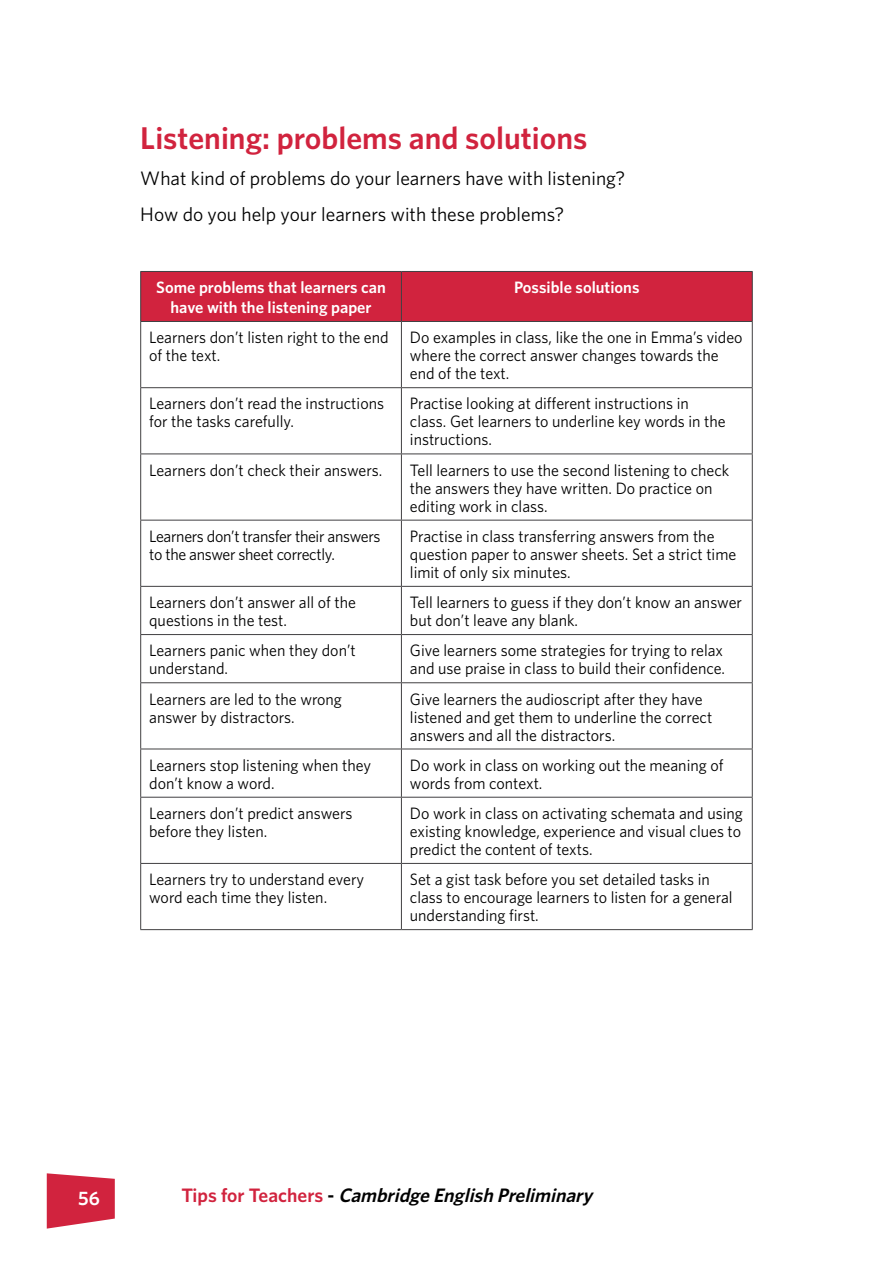
<style>
.page{position:relative;width:893px;height:1263px;background:#fff}
.page>*{position:absolute;margin:0;border:0;box-sizing:border-box;transform-origin:0 0}
.t1{font:600 31.5px "Whitney";color:#d1233e}
.t2{font:19.5px/36.2px "Whitney";color:#000}
.t3{font:italic 600 19.5px "Whitney";color:#000}
.t4{font:600 19.5px "Whitney";color:#fff}
.t5{font:16.5px/18px "Whitney";color:#000}
.t6{font:600 16.5px/19.8px "Whitney";color:#fff;text-align:center}
.t7{font:16.5px/18px "Whitney";letter-spacing:-.02em;color:#000}
.s1{font-style:normal;color:#d1233e}
.s2{font-style:normal}
</style>
<div class="page">
<svg style="left:47px;top:1173px;width:68px;height:55px;background:#d74158"></svg>
<div style="left:141px;top:272px;width:611px;height:49px;background:#d1233e"></div>
<hr style="left:140px;top:271px;width:261px;height:1px;background:#414042">
<hr style="left:140px;top:272px;width:1px;height:49px;background:#414042">
<hr style="left:401px;top:271px;width:352px;height:1px;background:#414042">
<hr style="left:401px;top:272px;width:1px;height:49px;background:#414042">
<hr style="left:752px;top:272px;width:1px;height:49px;background:#414042">
<hr style="left:140px;top:321px;width:261px;height:1px;background:#414042">
<hr style="left:140px;top:322px;width:1px;height:65px;background:#414042">
<hr style="left:401px;top:321px;width:352px;height:1px;background:#414042">
<hr style="left:401px;top:322px;width:1px;height:65px;background:#414042">
<hr style="left:752px;top:322px;width:1px;height:65px;background:#414042">
<hr style="left:140px;top:387px;width:261px;height:1px;background:#414042">
<hr style="left:140px;top:388px;width:1px;height:65px;background:#414042">
<hr style="left:401px;top:387px;width:352px;height:1px;background:#414042">
<hr style="left:401px;top:388px;width:1px;height:65px;background:#414042">
<hr style="left:752px;top:388px;width:1px;height:65px;background:#414042">
<hr style="left:140px;top:453px;width:261px;height:1px;background:#414042">
<hr style="left:140px;top:454px;width:1px;height:66px;background:#414042">
<hr style="left:401px;top:453px;width:352px;height:1px;background:#414042">
<hr style="left:401px;top:454px;width:1px;height:66px;background:#414042">
<hr style="left:752px;top:454px;width:1px;height:66px;background:#414042">
<hr style="left:140px;top:520px;width:261px;height:1px;background:#414042">
<hr style="left:140px;top:520px;width:1px;height:66px;background:#414042">
<hr style="left:401px;top:520px;width:352px;height:1px;background:#414042">
<hr style="left:401px;top:520px;width:1px;height:66px;background:#414042">
<hr style="left:752px;top:520px;width:1px;height:66px;background:#414042">
<hr style="left:140px;top:586px;width:261px;height:1px;background:#414042">
<hr style="left:140px;top:587px;width:1px;height:47px;background:#414042">
<hr style="left:401px;top:586px;width:352px;height:1px;background:#414042">
<hr style="left:401px;top:587px;width:1px;height:47px;background:#414042">
<hr style="left:752px;top:587px;width:1px;height:47px;background:#414042">
<hr style="left:140px;top:634px;width:261px;height:1px;background:#414042">
<hr style="left:140px;top:635px;width:1px;height:47px;background:#414042">
<hr style="left:401px;top:634px;width:352px;height:1px;background:#414042">
<hr style="left:401px;top:635px;width:1px;height:47px;background:#414042">
<hr style="left:752px;top:635px;width:1px;height:47px;background:#414042">
<hr style="left:140px;top:682px;width:261px;height:1px;background:#414042">
<hr style="left:140px;top:683px;width:1px;height:66px;background:#414042">
<hr style="left:401px;top:682px;width:352px;height:1px;background:#414042">
<hr style="left:401px;top:683px;width:1px;height:66px;background:#414042">
<hr style="left:752px;top:683px;width:1px;height:66px;background:#414042">
<hr style="left:140px;top:749px;width:261px;height:1px;background:#414042">
<hr style="left:140px;top:749px;width:1px;height:48px;background:#414042">
<hr style="left:401px;top:749px;width:352px;height:1px;background:#414042">
<hr style="left:401px;top:749px;width:1px;height:48px;background:#414042">
<hr style="left:752px;top:749px;width:1px;height:48px;background:#414042">
<hr style="left:140px;top:797px;width:261px;height:1px;background:#414042">
<hr style="left:140px;top:797px;width:1px;height:66px;background:#414042">
<hr style="left:401px;top:797px;width:352px;height:1px;background:#414042">
<hr style="left:401px;top:797px;width:1px;height:66px;background:#414042">
<hr style="left:752px;top:797px;width:1px;height:66px;background:#414042">
<hr style="left:140px;top:863px;width:261px;height:1px;background:#414042">
<hr style="left:140px;top:864px;width:1px;height:65px;background:#414042">
<hr style="left:401px;top:863px;width:352px;height:1px;background:#414042">
<hr style="left:401px;top:864px;width:1px;height:65px;background:#414042">
<hr style="left:752px;top:864px;width:1px;height:65px;background:#414042">
<hr style="left:140px;top:929px;width:261px;height:1px;background:#414042">
<hr style="left:401px;top:929px;width:352px;height:1px;background:#414042">
<h1 class="t1" style="left:140px;top:117px;width:449px">Listening: problems and solutions</h1>
<p class="t2" style="left:140px;top:159px;width:486px">What kind of problems do your learners have with listening?<br>How do you help your learners with these problems?</p>
<p class="t6" style="left:156px;top:277px;width:231px">Some problems that learners can have with the listening paper</p>
<p class="t6" style="left:514px;top:277px;width:127px">Possible solutions</p>
<p class="t5" style="left:149px;top:328px;width:241px">Learners don’t listen right to the end of the text.</p>
<p class="t5" style="left:410px;top:328px;width:334px">Do examples in class, like the one in Emma’s video where the correct answer changes towards the end of the text.</p>
<p class="t5" style="left:149px;top:394px;width:236px">Learners don’t read the instructions for the tasks carefully.</p>
<p class="t5" style="left:410px;top:394px;width:317px">Practise looking at different instructions in class. Get learners to underline key words in the instructions.</p>
<p class="t5" style="left:149px;top:460px;width:235px">Learners don’t check their answers.</p>
<p class="t5" style="left:410px;top:460px;width:321px">Tell learners to use the second listening to check the answers they have written. Do practice on editing work in class.</p>
<p class="t7" style="left:149px;top:527px;width:233px">Learners don’t transfer their answers to the answer sheet correctly.</p>
<p class="t5" style="left:410px;top:527px;width:328px">Practise in class transferring answers from the question paper to answer sheets. Set a strict time limit of only six minutes.</p>
<p class="t5" style="left:149px;top:593px;width:208px">Learners don’t answer all of the questions in the test.</p>
<p class="t5" style="left:410px;top:593px;width:334px">Tell learners to guess if they don’t know an answer but don’t leave any blank.</p>
<p class="t5" style="left:149px;top:641px;width:208px">Learners panic when they don’t understand.</p>
<p class="t5" style="left:410px;top:641px;width:317px">Give learners some strategies for trying to relax and use praise in class to build their confidence.</p>
<p class="t5" style="left:149px;top:689px;width:194px">Learners are led to the wrong answer by distractors.</p>
<p class="t5" style="left:410px;top:689px;width:304px">Give learners the audioscript after they have listened and get them to underline the correct answers and all the distractors.</p>
<p class="t5" style="left:149px;top:756px;width:223px">Learners stop listening when they don’t know a word.</p>
<p class="t5" style="left:410px;top:756px;width:315px">Do work in class on working out the meaning of words from context.</p>
<p class="t5" style="left:149px;top:804px;width:205px">Learners don’t predict answers before they listen.</p>
<p class="t5" style="left:410px;top:804px;width:334px;text-align:justify">Do work in class on activating schemata and using existing knowledge, experience and visual clues to predict the content of texts.</p>
<p class="t5" style="left:149px;top:870px;width:216px">Learners try to understand every word each time they listen.</p>
<p class="t5" style="left:410px;top:870px;width:324px">Set a gist task before you set detailed tasks in class to encourage learners to listen for a general understanding first.</p>
<p class="t4" style="left:78px;top:1185px;width:23px">56</p>
<p class="t3" style="left:181px;top:1182px;width:418px"><span class="s1">T i p s f o r Te a c h e r s</span> <span class="s2">-</span> CambridgeEnglishPreliminary</p>
</div>
